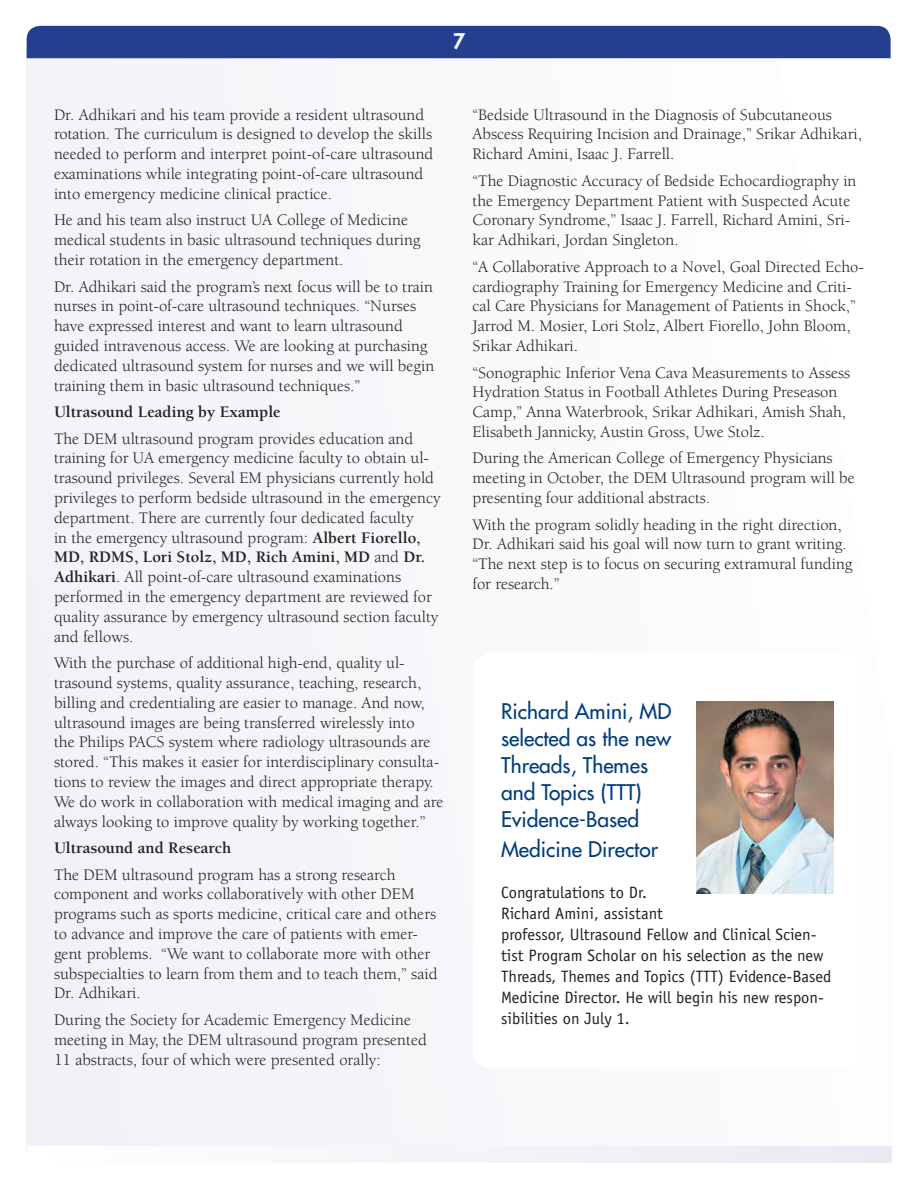
<style>
.page{position:relative;width:918px;height:1188px;background:#fff}
.page>*{position:absolute;margin:0;border:0;box-sizing:border-box;transform-origin:0 0}
.Main_Headline{font:500 21px/27px "Futura Std";color:#013d7d}
.Alternate_Head{font:800 21px "Futura Std";color:#fff}
.Story_Copy{font:16.5px/19.8px "Berkeley Std";color:#231f20}
.Story_Copy-2{font:16.5px/21px "Officina Sans Std";color:#231f20}
.Story_Copy-3{font:700 16.5px "Berkeley Std";color:#231f20}
.s1{font-weight:700}
</style>
<div class="page">
<div style="left:27px;top:48px;width:864px;height:1104px;background:#f6f7fa"></div>
<div style="left:27px;top:1146px;width:864px;height:16px;background:#f4f4f9"></div>
<div style="left:27px;top:26px;width:864px;height:32px;background:#253f8e"></div>
<div style="left:473px;top:652px;width:390px;height:417px;background:#fff;border-radius:20px"></div>
<img style="left:697px;top:701px;width:137px;height:192px">
<p class="Alternate_Head" style="left:453px;top:28px;width:14px">7</p>
<p class="Story_Copy" style="left:54px;top:105px;width:381px">Dr. Adhikari and his team provide a resident ultrasound rotation. The curriculum is designed to develop the skills needed to perform and interpret point-of-care ultrasound examinations while integrating point-of-care ultrasound into emergency medicine clinical practice.</p>
<p class="Story_Copy" style="left:54px;top:211px;width:368px">He and his team also instruct UA College of Medicine medical students in basic ultrasound techniques during their rotation in the emergency department.</p>
<p class="Story_Copy" style="left:54px;top:277px;width:382px">Dr. Adhikari said the program’s next focus will be to train nurses in point-of-care ultrasound techniques. “Nurses have expressed interest and want to learn ultrasound guided intravenous access. We are looking at purchasing dedicated ultrasound system for nurses and we will begin training them in basic ultrasound techniques.”</p>
<p class="Story_Copy-3" style="left:54px;top:403px;width:228px">Ultrasound Leading by Example</p>
<p class="Story_Copy" style="left:54px;top:429px;width:388px">The DEM ultrasound program provides education and training for UA emergency medicine faculty to obtain ul&shy;trasound privileges. Several EM physicians currently hold privileges to perform bedside ultrasound in the emergency department. There are currently four dedicated faculty<br>in the emergency ultrasound program: <span class="s1">Albert Fiorello, MD, RDMS, Lori Stolz, MD, Rich Amini, MD</span> and <span class="s1">Dr.<br>Adhikari</span>. All point-of-care ultrasound examinations performed in the emergency department are reviewed for quality assurance by emergency ultrasound section faculty and fellows.</p>
<p class="Story_Copy" style="left:54px;top:653px;width:391px">With the purchase of additional high-end, quality ul&shy;trasound systems, quality assurance, teaching, research, billing and credentialing are easier to manage. And now, ultrasound images are being transferred wirelessly into<br>the Philips PACS system where radiology ultrasounds are stored. “This makes it easier for interdisciplinary consulta&shy;tions to review the images and direct appropriate therapy.<br>We do work in collaboration with medical imaging and are always looking to improve quality by working together.”</p>
<p class="Story_Copy-3" style="left:54px;top:839px;width:179px">Ultrasound and Research</p>
<p class="Story_Copy" style="left:54px;top:865px;width:385px">The DEM ultrasound program has a strong research component and works collaboratively with other DEM programs such as sports medicine, critical care and others to advance and improve the care of patients with emer&shy;gent problems. “We want to collaborate more with other subspecialties to learn from them and to teach them,” said Dr. Adhikari.</p>
<p class="Story_Copy" style="left:54px;top:1010px;width:374px">During the Society for Academic Emergency Medicine meeting in May, the DEM ultrasound program presented<br>11 abstracts, four of which were presented orally:</p>
<p class="Story_Copy" style="left:472px;top:105px;width:391px">“Bedside Ultrasound in the Diagnosis of Subcutaneous<br>Abscess Requiring Incision and Drainage,” Srikar Adhikari,<br>Richard Amini, Isaac J. Farrell.</p>
<p class="Story_Copy" style="left:472px;top:171px;width:386px">“The Diagnostic Accuracy of Bedside Echocardiography in the Emergency Department Patient with Suspected Acute Coronary Syndrome,” Isaac J. Farrell, Richard Amini, Sri&shy;kar Adhikari, Jordan Singleton.</p>
<p class="Story_Copy" style="left:472px;top:257px;width:393px">“A Collaborative Approach to a Novel, Goal Directed Echo&shy;cardiography Training for Emergency Medicine and Criti&shy;cal Care Physicians for Management of Patients in Shock,” Jarrod M. Mosier, Lori Stolz, Albert Fiorello, John Bloom, Srikar Adhikari.</p>
<p class="Story_Copy" style="left:472px;top:363px;width:379px">“Sonographic Inferior Vena Cava Measurements to Assess Hydration Status in Football Athletes During Preseason Camp,” Anna Waterbrook, Srikar Adhikari, Amish Shah, Elisabeth Jannicky, Austin Gross, Uwe Stolz.</p>
<p class="Story_Copy" style="left:472px;top:449px;width:384px">During the American College of Emergency Physicians meeting in October, the DEM Ultrasound program will be presenting four additional abstracts.</p>
<p class="Story_Copy" style="left:472px;top:515px;width:382px">With the program solidly heading in the right direction, Dr. Adhikari said his goal will now turn to grant writing. “The next step is to focus on securing extramural funding for research.”</p>
<p class="Main_Headline" style="left:501px;top:698px;width:172px">Richard Amini, MD selected as the new<br>Threads, Themes and Topics (TTT)<br>Evidence-Based</p>
<p class="Main_Headline" style="left:501px;top:836px;width:158px">Medicine Director</p>
<p class="Story_Copy-2" style="left:501px;top:882px;width:332px">Congratulations to Dr.<br>Richard Amini, assistant<br>professor, Ultrasound Fellow and Clinical Scien&shy;tist Program Scholar on his selection as the new Threads, Themes and Topics (TTT) Evidence-Based Medicine Director. He will begin his new respon&shy;sibilities on July 1.</p>
</div>
